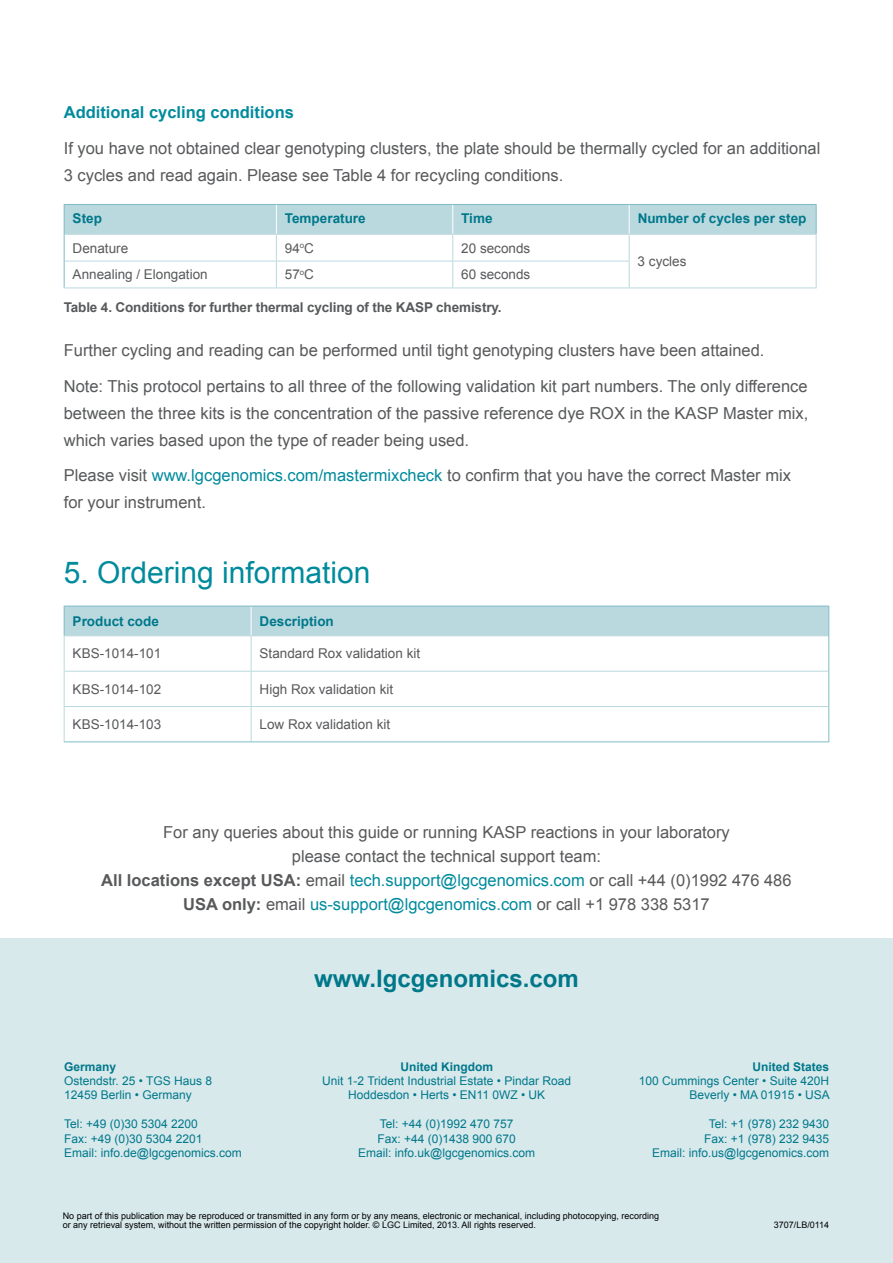
<style>
.page{position:relative;width:893px;height:1263px;background:#fff}
.page>*{position:absolute;margin:0;border:0;box-sizing:border-box;transform-origin:0 0}
.t1{font:30px "Arial";color:#008b9d}
.t2{font:700 24px "Arial";color:#00788a}
.t3{font:16.5px/27px "Arial";color:#58595b}
.t4{font:700 16.5px "Arial";color:#008b9d}
.t5{font:13.5px "Arial";color:#58595b}
.t6{font:700 13.5px "Arial";color:#00788a}
.t7{font:700 13.5px "Arial";letter-spacing:-.01em;color:#58595b}
.t8{font:12px/14.4px "Arial";color:#00788a}
.t9{font:700 12px "Arial";color:#00788a}
.t10{font:9px/9px "Arial";color:#000}
.s1{color:#008b9d}
.s2{font-weight:700}
</style>
<div class="page">
<svg style="left:65px;top:636px;width:763px;height:105px"></svg>
<hr style="left:64px;top:636px;width:1px;height:35px;background:#bad9df">
<hr style="left:251px;top:636px;width:1px;height:35px;background:#bad9df">
<hr style="left:64px;top:671px;width:1px;height:35px;background:#bad9df">
<hr style="left:64px;top:671px;width:187px;height:1px;background:#bad9df">
<hr style="left:251px;top:671px;width:1px;height:35px;background:#bad9df">
<hr style="left:251px;top:671px;width:577px;height:1px;background:#bad9df">
<hr style="left:64px;top:707px;width:1px;height:34px;background:#bad9df">
<hr style="left:64px;top:706px;width:187px;height:1px;background:#bad9df">
<hr style="left:251px;top:707px;width:1px;height:34px;background:#bad9df">
<hr style="left:251px;top:706px;width:577px;height:1px;background:#bad9df">
<hr style="left:828px;top:636px;width:1px;height:35px;background:#80bbc7">
<hr style="left:828px;top:671px;width:1px;height:35px;background:#80bbc7">
<hr style="left:828px;top:706px;width:1px;height:35px;background:#80bbc7">
<hr style="left:64px;top:741px;width:187px;height:1px;background:#80bbc7">
<hr style="left:251px;top:741px;width:578px;height:1px;background:#80bbc7">
<div style="left:64px;top:606px;width:764px;height:30px;background:#bad9df"></div>
<hr style="left:251px;top:606px;width:578px;height:1px;background:#80bbc7">
<hr style="left:828px;top:606px;width:1px;height:30px;background:#80bbc7">
<hr style="left:64px;top:288px;width:212px;height:1px;background:#bad9df">
<hr style="left:276px;top:288px;width:177px;height:1px;background:#bad9df">
<hr style="left:453px;top:288px;width:176px;height:1px;background:#bad9df">
<hr style="left:629px;top:288px;width:187px;height:1px;background:#bad9df">
<svg style="left:64px;top:204px;width:753px;height:84px"></svg>
<div style="left:0;top:938px;width:893px;height:325px;background:#d8e9ec"></div>
<p class="t4" style="left:64px;top:102px;width:232px">Additional cycling conditions</p>
<p class="t3" style="left:64px;top:135px;width:758px">If you have not obtained clear genotyping clusters, the plate should be thermally cycled for an additional<br>3 cycles and read again. Please see Table 4 for recycling conditions.</p>
<p class="t6" style="left:73px;top:209px;width:31px">Step</p>
<p class="t6" style="left:285px;top:209px;width:82px">Temperature</p>
<p class="t6" style="left:461px;top:209px;width:33px">Time</p>
<p class="t6" style="left:638px;top:209px;width:170px">Number of cycles per step</p>
<p class="t5" style="left:73px;top:239px;width:57px">Denature</p>
<p class="t5" style="left:285px;top:239px;width:31px">94<sup>o</sup>C</p>
<p class="t5" style="left:461px;top:239px;width:71px">20 seconds</p>
<p class="t5" style="left:638px;top:252px;width:50px">3 cycles</p>
<p class="t5" style="left:73px;top:266px;width:137px">Annealing / Elongation</p>
<p class="t5" style="left:285px;top:266px;width:31px">57<sup>o</sup>C</p>
<p class="t5" style="left:461px;top:266px;width:71px">60 seconds</p>
<p class="t7" style="left:64px;top:299px;width:439px">Table 4. Conditions for further thermal cycling of the KASP chemistry.</p>
<p class="t3" style="left:64px;top:333px;width:745px;line-height:35.5px">Further cycling and reading can be performed until tight genotyping clusters have been attained.<br>Note: This protocol pertains to all three of the following validation kit part numbers. The only difference</p>
<p class="t3" style="left:64px;top:400px;width:746px">between the three kits is the concentration of the passive reference dye ROX in the KASP Master mix, which varies based upon the type of reader being used.</p>
<p class="t3" style="left:64px;top:462px;width:729px">Please visit <span class="s1">www.lgcgenomics.com/mastermixcheck</span> to confirm that you have the correct Master mix for your instrument.</p>
<h1 class="t1" style="left:64px;top:552px;width:308px">5. Ordering information</h1>
<p class="t6" style="left:73px;top:612px;width:88px">Product code</p>
<p class="t6" style="left:260px;top:612px;width:76px">Description</p>
<p class="t5" style="left:73px;top:645px;width:90px">KBS-1014-101</p>
<p class="t5" style="left:260px;top:645px;width:162px">Standard Rox validation kit</p>
<p class="t5" style="left:73px;top:680px;width:90px">KBS-1014-102</p>
<p class="t5" style="left:260px;top:680px;width:135px">High Rox validation kit</p>
<p class="t5" style="left:73px;top:715px;width:90px">KBS-1014-103</p>
<p class="t5" style="left:260px;top:715px;width:132px">Low Rox validation kit</p>
<p class="t3" style="left:101px;top:821px;width:692px;line-height:24px;text-align:center">For any queries about this guide or running KASP reactions in your laboratory<br>please contact the technical support team:<br><span class="s2">All locations except USA:</span> email <span class="s1">tech.support@lgcgenomics.com</span> or call +44 (0)1992 476 486<br><span class="s2">USA only:</span> email <span class="s1">us-support@lgcgenomics.com</span> or call +1 978 338 5317</p>
<p class="t9" style="left:64px;top:1058px;width:54px">Germany</p>
<p class="t8" style="left:64px;top:1074px;width:150px">Ostendstr. 25 • TGS Haus 8<br>12459 Berlin • Germany</p>
<p class="t8" style="left:64px;top:1117px;width:179px">Tel: +49 (0)30 5304 2200<br>Fax: +49 (0)30 5304 2201<br>Email: info.de@lgcgenomics.com</p>
<h2 class="t2" style="left:314px;top:963px;width:266px">www.lgcgenomics.com</h2>
<p class="t9" style="left:400px;top:1058px;width:94px">United Kingdom</p>
<p class="t8" style="left:322px;top:1074px;width:250px;text-align:center">Unit 1-2 Trident Industrial Estate • Pindar Road<br>Hoddesdon • Herts • EN11 0WZ • UK</p>
<p class="t8" style="left:358px;top:1117px;width:178px;text-align:center">Tel: +44 (0)1992 470 757<br>Fax: +44 (0)1438 900 670<br>Email: info.uk@lgcgenomics.com</p>
<p class="t9" style="left:752px;top:1058px;width:78px">United States</p>
<p class="t8" style="left:639px;top:1074px;width:192px;text-align:right">100 Cummings Center • Suite 420H<br>Beverly • MA 01915 • USA</p>
<p class="t8" style="left:652px;top:1117px;width:178px;text-align:right">Tel: +1 (978) 232 9430<br>Fax: +1 (978) 232 9435<br>Email: info.us@lgcgenomics.com</p>
<p class="t10" style="left:63px;top:1211px;width:598px">No part of this publication may be reproduced or transmitted in any form or by any means, electronic or mechanical, including photocopying, recording or any retrieval system, without the written permission of the copyright holder. © LGC Limited, 2013. All rights reserved.</p>
<p class="t10" style="left:774px;top:1220px;width:57px">3707/LB/0114</p>
</div>
